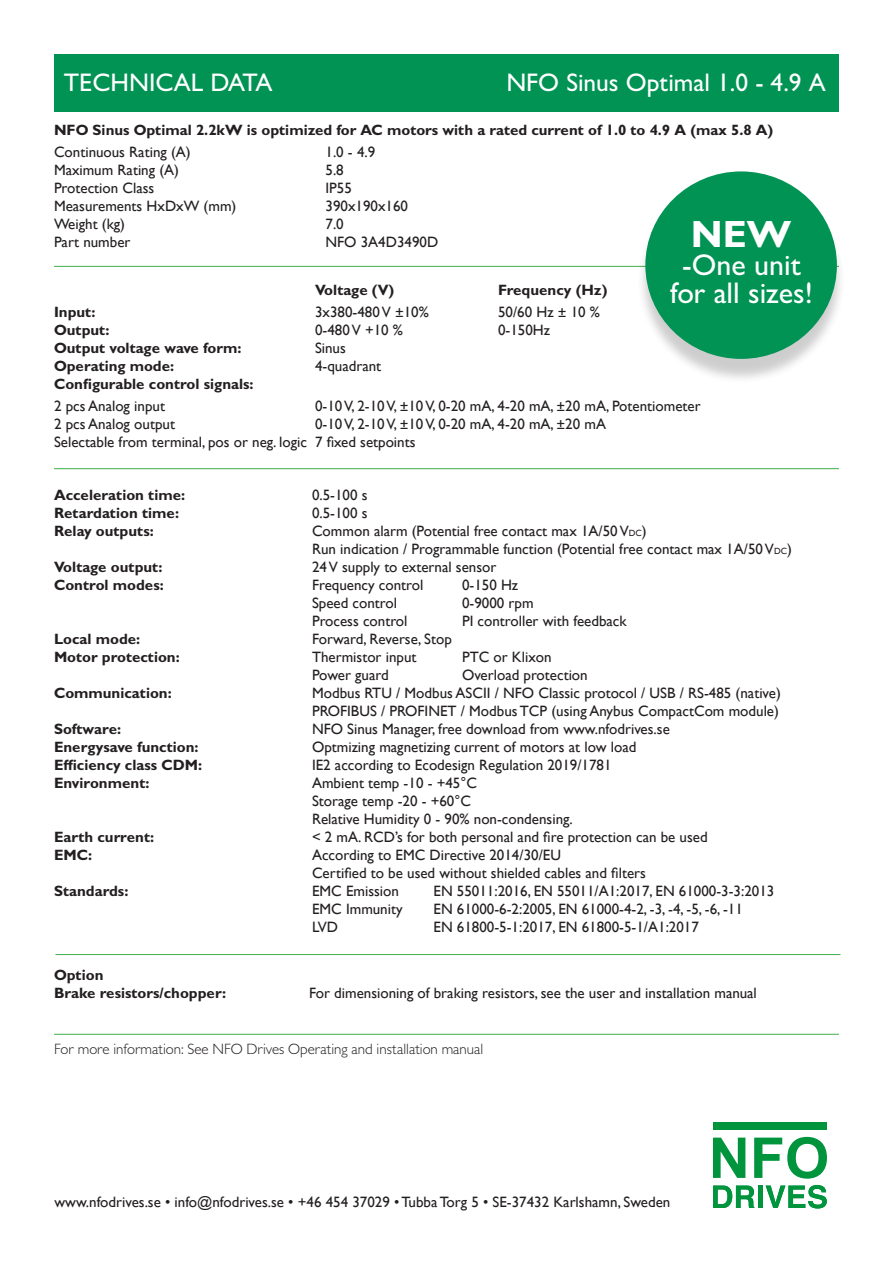
<style>
.page{position:relative;width:893px;height:1263px;background:#fff}
.page>*{position:absolute;margin:0;border:0;box-sizing:border-box;transform-origin:0 0}
.t1{font:700 38.1px "Gill Sans";color:#fff}
.t2{font:500 30px "Gill Sans";color:#fff}
.t3{font:500 25.5px "Gill Sans";color:#fff}
.t4{font:15px "Gill Sans";color:#231f20}
.t5{font:700 15px "Gill Sans";color:#231f20}
.t6{font:300 15px "Gill Sans";color:#231f20}
.s1{font-size:9px}
</style>
<div class="page">
<div style="left:54px;top:54px;width:785px;height:58px;background:#009354"></div>
<hr style="left:54px;top:266px;width:785px;height:1px;background:#40ae49">
<hr style="left:54px;top:468px;width:785px;height:1px;background:#40ae49">
<hr style="left:55px;top:954px;width:785px;height:1px;background:#40ae49">
<hr style="left:54px;top:1034px;width:785px;height:1px;background:#40ae49">
<div style="left:636px;top:178px;width:210px;height:206px;background:#231f20;opacity:.22"></div>
<div style="left:645px;top:171px;width:192px;height:188px;background:#009354;border-radius:50%"></div>
<div style="left:713px;top:1122px;width:114px;height:8px;background:#00943d"></div>
<svg style="left:713px;top:1137px;width:32px;height:41px"></svg>
<svg style="left:754px;top:1137px;width:73px;height:42px"></svg>
<svg style="left:713px;top:1185px;width:41px;height:23px"></svg>
<div style="left:758px;top:1185px;width:5px;height:23px;background:#00943d"></div>
<svg style="left:766px;top:1185px;width:61px;height:23px"></svg>
<p class="t3" style="left:64px;top:67px;width:210px">TECHNICAL DATA</p>
<p class="t3" style="left:506px;top:67px;width:321px">NFO Sinus Optimal 1.0 - 4.9 A</p>
<p class="t5" style="left:54px;top:121px;width:721px">NFO Sinus Optimal 2.2kW is optimized for AC motors with a rated current of 1.0 to 4.9 A (max 5.8 A)</p>
<p class="t4" style="left:54px;top:143px;width:138px">Continuous Rating (A)</p>
<p class="t4" style="left:326px;top:143px;width:51px">1.0 - 4.9</p>
<p class="t4" style="left:54px;top:161px;width:127px">Maximum Rating (A)</p>
<p class="t4" style="left:326px;top:161px;width:20px">5.8</p>
<p class="t4" style="left:54px;top:179px;width:102px">Protection Class</p>
<p class="t4" style="left:326px;top:179px;width:28px">IP55</p>
<p class="t4" style="left:54px;top:197px;width:184px">Measurements HxDxW (mm)</p>
<p class="t4" style="left:326px;top:197px;width:84px">390x190x160</p>
<p class="t4" style="left:54px;top:215px;width:73px">Weight (kg)</p>
<p class="t4" style="left:326px;top:215px;width:20px">7.0</p>
<p class="t4" style="left:54px;top:233px;width:78px">Part number</p>
<p class="t4" style="left:326px;top:233px;width:114px">NFO 3A4D3490D</p>
<p class="t1" style="left:691px;top:210px;width:102px">NEW</p>
<p class="t5" style="left:315px;top:280px;width:81px">Voltage (V)</p>
<p class="t5" style="left:498px;top:280px;width:111px">Frequency (Hz)</p>
<p class="t2" style="left:682px;top:247px;width:121px">-One unit</p>
<p class="t2" style="left:670px;top:275px;width:144px">for all sizes!</p>
<p class="t5" style="left:54px;top:303px;width:43px">Input:</p>
<p class="t4" style="left:315px;top:303px;width:115px">3x380-480 V ±10%</p>
<p class="t4" style="left:498px;top:303px;width:103px">50/60 Hz ± 10 %</p>
<p class="t5" style="left:54px;top:321px;width:57px">Output:</p>
<p class="t4" style="left:315px;top:321px;width:90px">0-480 V +10 %</p>
<p class="t4" style="left:498px;top:321px;width:54px">0-150Hz</p>
<p class="t5" style="left:54px;top:339px;width:189px">Output voltage wave form:</p>
<p class="t4" style="left:315px;top:339px;width:32px">Sinus</p>
<p class="t5" style="left:54px;top:357px;width:122px">Operating mode:</p>
<p class="t4" style="left:315px;top:357px;width:68px">4-quadrant</p>
<p class="t5" style="left:54px;top:375px;width:201px">Configurable control signals:</p>
<p class="t4" style="left:54px;top:397px;width:113px">2 pcs Analog input</p>
<p class="t4" style="left:315px;top:397px;width:387px">0-10 V, 2-10 V, ±10 V, 0-20 mA, 4-20 mA, ±20 mA, Potentiometer</p>
<p class="t4" style="left:54px;top:415px;width:122px">2 pcs Analog output</p>
<p class="t4" style="left:315px;top:415px;width:292px">0-10 V, 2-10 V, ±10 V, 0-20 mA, 4-20 mA, ±20 mA</p>
<p class="t4" style="left:54px;top:433px;width:363px">Selectable from terminal, pos or neg. logic 7 fixed setpoints</p>
<p class="t5" style="left:54px;top:486px;width:133px">Acceleration time:</p>
<p class="t4" style="left:312px;top:486px;width:57px">0.5-100 s</p>
<p class="t5" style="left:54px;top:504px;width:127px">Retardation time:</p>
<p class="t4" style="left:312px;top:504px;width:57px">0.5-100 s</p>
<p class="t5" style="left:54px;top:522px;width:101px">Relay outputs:</p>
<p class="t4" style="left:312px;top:522px;width:336px">Common alarm (Potential free contact max 1A/50 V<span class="s1">DC</span>)</p>
<p class="t4" style="left:312px;top:540px;width:481px">Run indication / Programmable function (Potential free contact max 1A/50 V<span class="s1">DC</span>)</p>
<p class="t5" style="left:54px;top:558px;width:110px">Voltage output:</p>
<p class="t4" style="left:312px;top:558px;width:186px">24 V supply to external sensor</p>
<p class="t5" style="left:54px;top:576px;width:111px">Control modes:</p>
<p class="t4" style="left:312px;top:576px;width:113px">Frequency control</p>
<p class="t4" style="left:462px;top:576px;width:58px">0-150 Hz</p>
<p class="t4" style="left:312px;top:594px;width:87px">Speed control</p>
<p class="t4" style="left:462px;top:594px;width:73px">0-9000 rpm</p>
<p class="t4" style="left:312px;top:612px;width:97px">Process control</p>
<p class="t4" style="left:462px;top:612px;width:166px">PI controller with feedback</p>
<p class="t5" style="left:54px;top:630px;width:88px">Local mode:</p>
<p class="t4" style="left:312px;top:630px;width:141px">Forward, Reverse, Stop</p>
<p class="t5" style="left:54px;top:648px;width:127px">Motor protection:</p>
<p class="t4" style="left:312px;top:648px;width:106px">Thermistor input</p>
<p class="t4" style="left:462px;top:648px;width:91px">PTC or Klixon</p>
<p class="t4" style="left:312px;top:666px;width:78px">Power guard</p>
<p class="t4" style="left:462px;top:666px;width:127px">Overload protection</p>
<p class="t5" style="left:54px;top:684px;width:119px">Communication:</p>
<p class="t4" style="left:312px;top:684px;width:470px">Modbus RTU / Modbus ASCII / NFO Classic protocol / USB / RS-485 (native)</p>
<p class="t4" style="left:312px;top:702px;width:468px">PROFIBUS / PROFINET / Modbus TCP (using Anybus CompactCom module)</p>
<p class="t5" style="left:54px;top:720px;width:69px">Software:</p>
<p class="t4" style="left:312px;top:720px;width:359px">NFO Sinus Manager, free download from www.nfodrives.se</p>
<p class="t5" style="left:54px;top:738px;width:146px">Energysave function:</p>
<p class="t4" style="left:312px;top:738px;width:326px">Optmizing magnetizing current of motors at low load</p>
<p class="t5" style="left:54px;top:756px;width:150px">Efficiency class CDM:</p>
<p class="t4" style="left:312px;top:756px;width:301px">IE2 according to Ecodesign Regulation 2019/1781</p>
<p class="t5" style="left:54px;top:774px;width:97px">Environment:</p>
<p class="t4" style="left:312px;top:774px;width:166px">Ambient temp -10 - +45°C</p>
<p class="t4" style="left:312px;top:792px;width:161px">Storage temp -20 - +60°C</p>
<p class="t4" style="left:312px;top:810px;width:262px">Relative Humidity 0 - 90% non-condensing.</p>
<p class="t5" style="left:54px;top:828px;width:102px">Earth current:</p>
<p class="t4" style="left:312px;top:828px;width:397px">&lt; 2 mA. RCD’s for both personal and fire protection can be used</p>
<p class="t5" style="left:54px;top:846px;width:40px">EMC:</p>
<p class="t4" style="left:312px;top:846px;width:250px">According to EMC Directive 2014/30/EU</p>
<p class="t4" style="left:312px;top:864px;width:335px">Certified to be used without shielded cables and filters</p>
<p class="t5" style="left:54px;top:882px;width:76px">Standards:</p>
<p class="t4" style="left:312px;top:882px;width:88px">EMC Emission</p>
<p class="t4" style="left:433px;top:882px;width:342px">EN 55011:2016, EN 55011/A1:2017, EN 61000-3-3:2013</p>
<p class="t4" style="left:312px;top:900px;width:92px">EMC Immunity</p>
<p class="t4" style="left:434px;top:900px;width:311px">EN 61000-6-2:2005, EN 61000-4-2, -3, -4, -5, -6, -11</p>
<p class="t4" style="left:312px;top:918px;width:28px">LVD</p>
<p class="t4" style="left:434px;top:918px;width:267px">EN 61800-5-1:2017, EN 61800-5-1/A1:2017</p>
<p class="t5" style="left:54px;top:965px;width:51px">Option</p>
<p class="t5" style="left:54px;top:983px;width:174px">Brake resistors/chopper:</p>
<p class="t4" style="left:309px;top:984px;width:449px">For dimensioning of braking resistors, see the user and installation manual</p>
<p class="t6" style="left:54px;top:1040px;width:431px">For more information: See NFO Drives Operating and installation manual</p>
<p class="t4" style="left:54px;top:1193px;width:617px">www.nfodrives.se • info@nfodrives.se • +46 454 37029 • Tubba Torg 5 • SE-37432 Karlshamn, Sweden</p>
</div>
